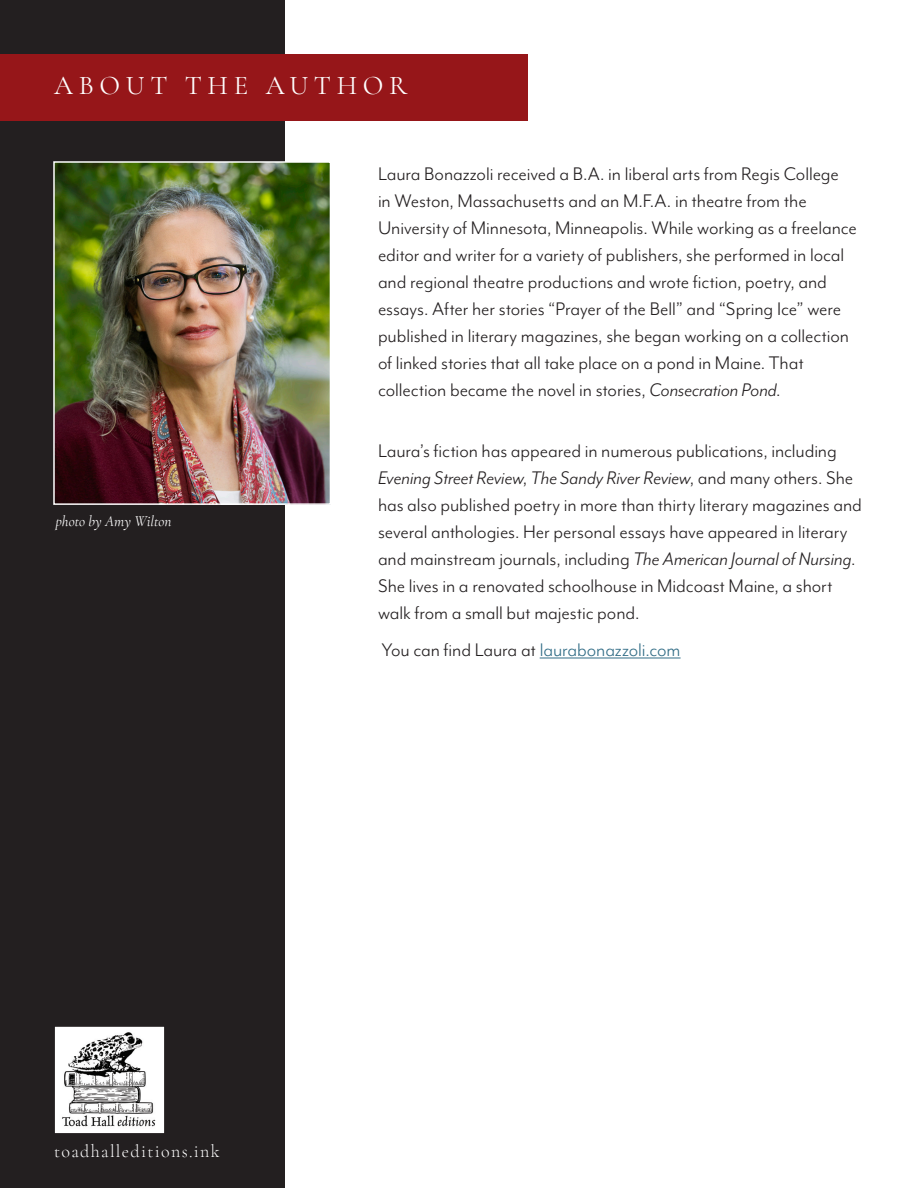
<style>
.page{position:relative;width:918px;height:1188px;background:#fff}
.page>*{position:absolute;margin:0;border:0;box-sizing:border-box;transform-origin:0 0}
.t1{font:27px "Cormorant Garamond";letter-spacing:.21em;color:#fff}
.Body_copy{font:21px/27px "Mr Eaves Mod OT";letter-spacing:-.005em;color:#231f20}
.Body_copy-2{font:21px "Mr Eaves Mod OT";letter-spacing:-.005em;color:#336e87}
.t2{font:300 18px "Cormorant Garamond";letter-spacing:.075em;color:#fff}
.t3{font:italic 15px "Cormorant Garamond";color:#fff}
.s1{font-style:italic}
.s2{color:#231f20}
</style>
<div class="page">
<div style="left:0;top:0;width:284px;height:1188px;background:#231f20"></div>
<img style="left:56px;top:164px;width:272px;height:338px">
<div style="left:53px;top:161px;width:278px;height:344px;border:2px solid #fff"></div>
<hr style="left:540px;top:658px;width:141px;height:1px;background:#336e87">
<div style="left:0;top:54px;width:527px;height:67px;background:#961619"></div>
<img style="left:56px;top:1028px;width:107px;height:104px">
<div style="left:54px;top:1026px;width:111px;height:108px;border:1px solid #231f20"></div>
<p class="t1" style="left:54px;top:69px;width:355px">ABOUT THE AUTHOR</p>
<p class="t3" style="left:56px;top:512px;width:117px">photo by Amy Wilton</p>
<p class="Body_copy" style="left:378px;top:160px;width:480px">Laura Bonazzoli received a B.A. in liberal arts from Regis College in Weston, Massachusetts and an M.F.A. in theatre from the University of Minnesota, Minneapolis. While working as a freelance editor and writer for a variety of publishers, she performed in local and regional theatre productions and wrote fiction, poetry, and essays. After her stories “Prayer of the Bell” and “Spring Ice” were published in literary magazines, she began working on a collection of linked stories that all take place on a pond in Maine. That collection became the novel in stories, <span class="s1">Consecration Pond</span>.</p>
<p class="Body_copy" style="left:378px;top:437px;width:485px">Laura’s fiction has appeared in numerous publications, including <span class="s1">Evening Street Review</span>, <span class="s1">The Sandy River Review</span>, and many others. She has also published poetry in more than thirty literary magazines and several anthologies. Her personal essays have appeared in literary and mainstream journals, including <span class="s1">The American Journal of Nursing</span>.<br>She lives in a renovated schoolhouse in Midcoast Maine, a short walk from a small but majestic pond.</p>
<p class="Body_copy-2" style="left:382px;top:638px;width:300px"><span class="s2">You can find Laura at</span> laurabonazzoli.com</p>
<p class="t2" style="left:54px;top:1140px;width:167px">toadhalleditions.ink</p>
</div>
